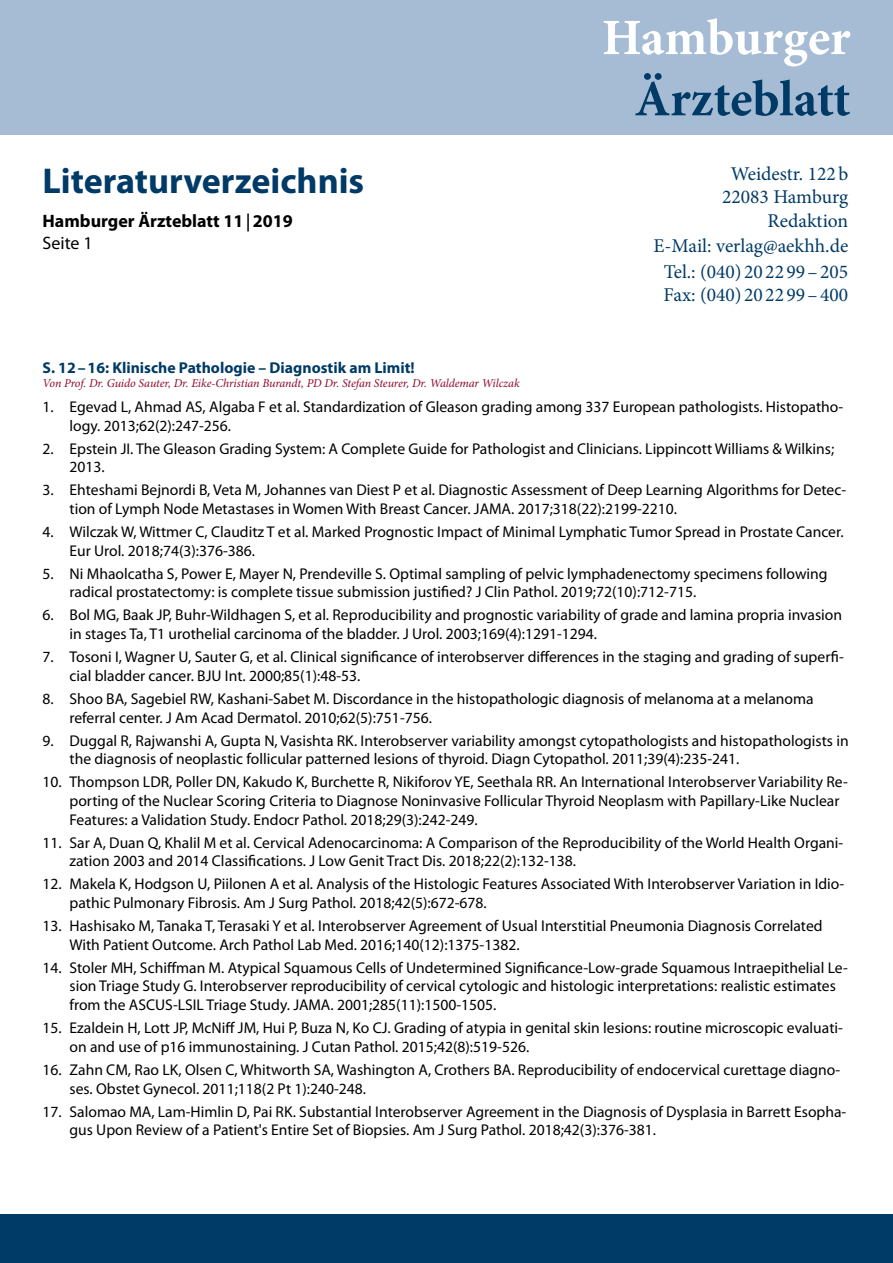
<style>
.page{position:relative;width:893px;height:1263px;background:#fff}
.page>*{position:absolute;margin:0;border:0;box-sizing:border-box;transform-origin:0 0}
.t1{font:700 51px "Minion Pro";letter-spacing:-.005em;color:#003a66}
.t2{font:700 51px "Minion Pro";letter-spacing:-.005em;color:#fff}
.t3{font:700 36px "Myriad Pro";color:#003a66}
.t4{font:19.5px/23.4px "Minion Pro";color:#003a66;text-align:right}
.t5{font:700 18px/21.6px "Myriad Pro";color:#000}
.t6{font:700 15.75px "Myriad Pro";color:#003a66}
.t7{font:15.6px/18.8px "Myriad Pro";color:#000}
.t8{font:italic 12px "Minion Pro";letter-spacing:-.01em;color:#8c092b}
.s1{font-family:"Minion Pro"}
.s2{font-weight:400}
</style>
<div class="page">
<div style="left:0;top:1214px;width:893px;height:49px;background:#003a66"></div>
<div style="left:0;top:0;width:893px;height:135px;background:#a6bcd4"></div>
<h2 class="t3" style="left:43px;top:157px;width:323px">Literaturverzeichnis</h2>
<p class="t5" style="left:43px;top:210px;width:252px">Hamburger Ärzteblatt 11<span class="s1">|</span>2019<br><span class="s2">Seite 1</span></p>
<h1 class="t2" style="left:602px;top:2px;width:250px">Hamburger</h1>
<h1 class="t1" style="left:634px;top:63px;width:217px">Ärzteblatt</h1>
<p class="t4" style="left:722px;top:162px;width:128px">Weidestr. 122b<br>22083 Hamburg<br>Redaktion</p>
<p class="t4" style="left:653px;top:233px;width:196px;line-height:25.5px;text-align:center">E-Mail: verlag@aekhh.de<br>Tel.: (040) 20 22 99–205</p>
<p class="t4" style="left:664px;top:283px;width:186px">Fax: (040) 20 22 99–400</p>
<p class="t6" style="left:43px;top:358px;width:374px">S. 12–16: Klinische Pathologie – Diagnostik am Limit!</p>
<p class="t8" style="left:43px;top:375px;width:479px">Von Prof. Dr. Guido Sauter, Dr. Eike-Christian Burandt, PD Dr. Stefan Steurer, Dr. Waldemar Wilczak</p>
<p class="t7" style="left:70px;top:397px;width:775px;text-indent:-27px">1. Egevad L, Ahmad AS, Algaba F et al. Standardization of Gleason grading among 337 European pathologists. Histopatho&shy;logy. 2013;62(2):247-256.</p>
<p class="t7" style="left:70px;top:439px;width:766px;text-indent:-27px">2. Epstein JI. The Gleason Grading System: A Complete Guide for Pathologist and Clinicians. Lippincott Williams &amp; Wilkins;<br>2013.</p>
<p class="t7" style="left:70px;top:480px;width:778px;text-indent:-27px">3. Ehteshami Bejnordi B, Veta M, Johannes van Diest P et al. Diagnostic Assessment of Deep Learning Algorithms for Detec&shy;tion of Lymph Node Metastases in Women With Breast Cancer. JAMA. 2017;318(22):2199-2210.</p>
<p class="t7" style="left:70px;top:522px;width:775px;text-indent:-27px">4. Wilczak W, Wittmer C, Clauditz T et al. Marked Prognostic Impact of Minimal Lymphatic Tumor Spread in Prostate Cancer.<br>Eur Urol. 2018;74(3):376-386.</p>
<p class="t7" style="left:70px;top:564px;width:759px;text-indent:-27px">5. Ni Mhaolcatha S, Power E, Mayer N, Prendeville S. Optimal sampling of pelvic lymphadenectomy specimens following radical prostatectomy: is complete tissue submission justified? J Clin Pathol. 2019;72(10):712-715.</p>
<p class="t7" style="left:70px;top:605px;width:774px;text-indent:-27px">6. Bol MG, Baak JP, Buhr-Wildhagen S, et al. Reproducibility and prognostic variability of grade and lamina propria invasion in stages Ta, T1 urothelial carcinoma of the bladder. J Urol. 2003;169(4):1291-1294.</p>
<p class="t7" style="left:70px;top:647px;width:776px;text-indent:-27px">7. Tosoni I, Wagner U, Sauter G, et al. Clinical significance of interobserver differences in the staging and grading of superfi&shy;cial bladder cancer. BJU Int. 2000;85(1):48-53.</p>
<p class="t7" style="left:70px;top:689px;width:746px;text-indent:-27px">8. Shoo BA, Sagebiel RW, Kashani-Sabet M. Discordance in the histopathologic diagnosis of melanoma at a melanoma referral center. J Am Acad Dermatol. 2010;62(5):751-756.</p>
<p class="t7" style="left:70px;top:731px;width:781px;text-indent:-27px">9. Duggal R, Rajwanshi A, Gupta N, Vasishta RK. Interobserver variability amongst cytopathologists and histopathologists in the diagnosis of neoplastic follicular patterned lesions of thyroid. Diagn Cytopathol. 2011;39(4):235-241.</p>
<p class="t7" style="left:70px;top:772px;width:780px;text-indent:-27px">10. Thompson LDR, Poller DN, Kakudo K, Burchette R, Nikiforov YE, Seethala RR. An International Interobserver Variability Re&shy;porting of the Nuclear Scoring Criteria to Diagnose Noninvasive Follicular Thyroid Neoplasm with Papillary-Like Nuclear<br>Features: a Validation Study. Endocr Pathol. 2018;29(3):242-249.</p>
<p class="t7" style="left:70px;top:833px;width:775px;text-indent:-27px">11. Sar A, Duan Q, Khalil M et al. Cervical Adenocarcinoma: A Comparison of the Reproducibility of the World Health Organi&shy;zation 2003 and 2014 Classifications. J Low Genit Tract Dis. 2018;22(2):132-138.</p>
<p class="t7" style="left:70px;top:874px;width:776px;text-indent:-27px">12. Makela K, Hodgson U, Piilonen A et al. Analysis of the Histologic Features Associated With Interobserver Variation in Idio&shy;pathic Pulmonary Fibrosis. Am J Surg Pathol. 2018;42(5):672-678.</p>
<p class="t7" style="left:70px;top:916px;width:755px;text-indent:-27px">13. Hashisako M, Tanaka T, Terasaki Y et al. Interobserver Agreement of Usual Interstitial Pneumonia Diagnosis Correlated<br>With Patient Outcome. Arch Pathol Lab Med. 2016;140(12):1375-1382.</p>
<p class="t7" style="left:70px;top:958px;width:780px;text-indent:-27px">14. Stoler MH, Schiffman M. Atypical Squamous Cells of Undetermined Significance-Low-grade Squamous Intraepithelial Le&shy;sion Triage Study G. Interobserver reproducibility of cervical cytologic and histologic interpretations: realistic estimates from the ASCUS-LSIL Triage Study. JAMA. 2001;285(11):1500-1505.</p>
<p class="t7" style="left:70px;top:1018px;width:775px;text-indent:-27px">15. Ezaldein H, Lott JP, McNiff JM, Hui P, Buza N, Ko CJ. Grading of atypia in genital skin lesions: routine microscopic evaluati&shy;on and use of p16 immunostaining. J Cutan Pathol. 2015;42(8):519-526.</p>
<p class="t7" style="left:70px;top:1060px;width:772px;text-indent:-27px">16. Zahn CM, Rao LK, Olsen C, Whitworth SA, Washington A, Crothers BA. Reproducibility of endocervical curettage diagno&shy;ses. Obstet Gynecol. 2011;118(2 Pt 1):240-248.</p>
<p class="t7" style="left:70px;top:1102px;width:778px;text-indent:-27px">17. Salomao MA, Lam-Himlin D, Pai RK. Substantial Interobserver Agreement in the Diagnosis of Dysplasia in Barrett Esopha&shy;gus Upon Review of a Patient's Entire Set of Biopsies. Am J Surg Pathol. 2018;42(3):376-381.</p>
</div>
